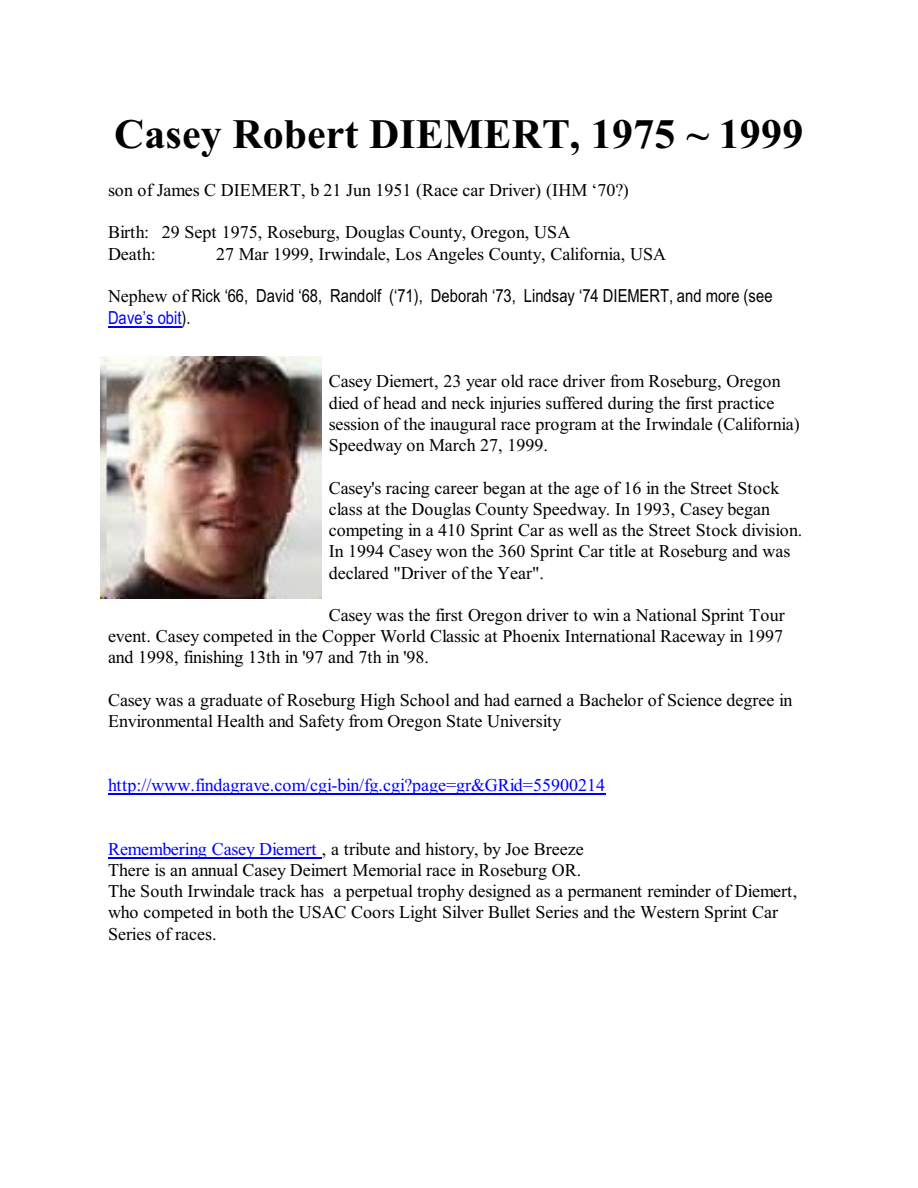
<style>
.page{position:relative;width:918px;height:1188px;background:#fff}
.page>*{position:absolute;margin:0;border:0;box-sizing:border-box;transform-origin:0 0}
.t1{font:700 42px "Times New Roman";letter-spacing:.005em;color:#000}
.t2{font:18px/21.3px "Times New Roman";color:#000}
.t3{font:18px/21.6px "Arial Narrow";color:#000}
.t4{font:18px "Times New Roman";color:#00f}
.s1{font-family:"Times New Roman"}
.s2{color:#00f}
</style>
<div class="page">
<hr style="left:108px;top:327px;width:73px;height:1px;background:#00f">
<hr style="left:108px;top:794px;width:497px;height:1px;background:#00f">
<hr style="left:108px;top:858px;width:214px;height:1px;background:#00f">
<img style="left:101px;top:356px;width:221px;height:242px">
<h1 class="t1" style="left:114px;top:120px;width:691px">Casey Robert DIEMERT, 1975 ~ 1999</h1>
<p class="t2" style="left:108px;top:181px;width:522px">son of James C DIEMERT, b 21 Jun 1951 (Race car Driver) (IHM ‘70?)</p>
<p class="t2" style="left:108px;top:223px;width:464px">Birth: 29 Sept 1975, Roseburg, Douglas County, Oregon, USA<br>Death:</p>
<p class="t2" style="left:216px;top:245px;width:452px">27 Mar 1999, Irwindale, Los Angeles County, California, USA</p>
<p class="t3" style="left:108px;top:287px;width:666px"><span class="s1">Nephew of</span> Rick ‘66, David ‘68, Randolf (‘71), Deborah ‘73, Lindsay ‘74 DIEMERT, and more (see<br><span class="s2">Dave’s obit</span>).</p>
<p class="t2" style="left:329px;top:372px;width:473px">Casey Diemert, 23 year old race driver from Roseburg, Oregon died of head and neck injuries suffered during the first practice session of the inaugural race program at the Irwindale (California)<br>Speedway on March 27, 1999.</p>
<p class="t2" style="left:329px;top:479px;width:475px">Casey's racing career began at the age of 16 in the Street Stock class at the Douglas County Speedway. In 1993, Casey began competing in a 410 Sprint Car as well as the Street Stock division.<br>In 1994 Casey won the 360 Sprint Car title at Roseburg and was declared "Driver of the Year".</p>
<p class="t2" style="left:108px;top:606px;width:678px;text-align:justify;text-indent:221px">Casey was the first Oregon driver to win a National Sprint Tour event. Casey competed in the Copper World Classic at Phoenix International Raceway in 1997 and 1998, finishing 13th in '97 and 7th in '98.</p>
<p class="t2" style="left:108px;top:691px;width:686px">Casey was a graduate of Roseburg High School and had earned a Bachelor of Science degree in<br>Environmental Health and Safety from Oregon State University</p>
<p class="t4" style="left:108px;top:778px;width:499px">http://www.findagrave.com/cgi-bin/fg.cgi?page=gr&amp;GRid=55900214</p>
<p class="t2" style="left:108px;top:840px;width:691px"><span class="s2">Remembering Casey Diemert</span> , a tribute and history, by Joe Breeze<br>There is an annual Casey Deimert Memorial race in Roseburg OR.<br>The South Irwindale track has a perpetual trophy designed as a permanent reminder of Diemert, who competed in both the USAC Coors Light Silver Bullet Series and the Western Sprint Car Series of races.</p>
</div>
